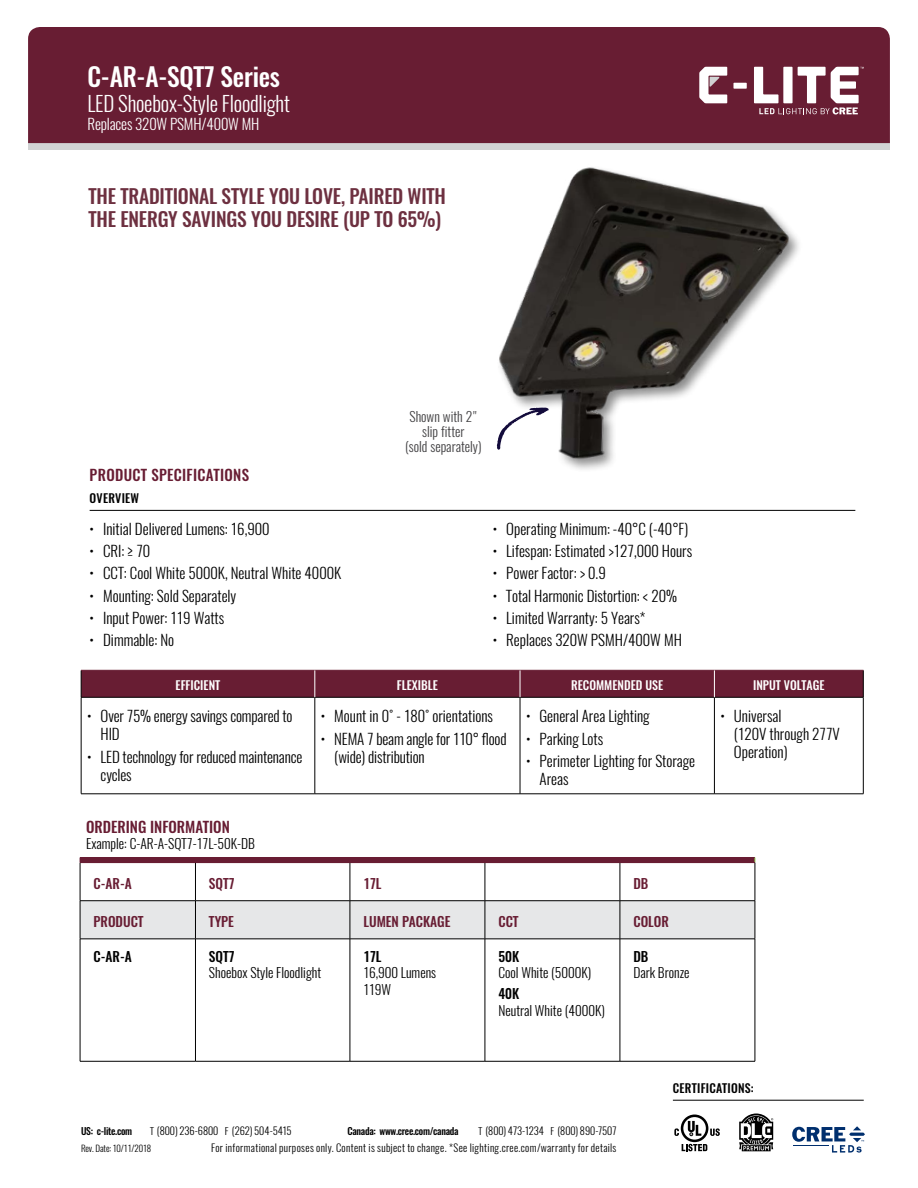
<style>
.page{position:relative;width:918px;height:1188px;background:#fff}
.page>*{position:absolute;margin:0;border:0;box-sizing:border-box;transform-origin:0 0}
.t1{font:500 25.5px "Oswald";letter-spacing:-.01em;color:#fff}
.t2{font:300 21px "Oswald";letter-spacing:-.01em;color:#fff}
.t3{font:500 19.5px/23.4px "Oswald";letter-spacing:-.01em;color:#6d3040}
.t4{font:300 15px/18px "Oswald";color:#000}
.t5{font:500 15px "Oswald";letter-spacing:.01em;color:#681d33}
.t6{font:300 15px "Oswald";letter-spacing:-.01em;color:#fff}
.t7{font:300 13.5px/16.2px "Oswald";color:#000}
.t8{font:500 13.5px "Oswald";color:#681d33}
.t9{font:300 13.5px/15px "Oswald";color:#414042;text-align:center}
.t10{font:500 13.5px "Oswald";color:#000}
.t11{font:500 12px "Oswald";color:#fff}
.t12{font:500 12px "Oswald";letter-spacing:.02em;color:#000}
.t13{font:300 10.5px "Oswald";letter-spacing:.03em;color:#000}
.t14{font:300 10.5px "Oswald";color:#000}
.t15{font:500 9.75px "Oswald";letter-spacing:-.03em;color:#000}
.t16{font:300 9px "Oswald";letter-spacing:-.01em;color:#000}
.s1{font-size:9.75px}
</style>
<div class="page">
<hr style="left:673px;top:1100px;width:191px;height:1px;background:#000">
<svg style="left:739px;top:1114px;width:34px;height:37px"></svg>
<svg style="left:792px;top:1126px;width:73px;height:27px"></svg>
<hr style="left:793px;top:1145px;width:35px;height:1px;background:#002f6e">
<svg style="left:682px;top:1144px;width:25px;height:7px"></svg>
<svg style="left:710px;top:1128px;width:10px;height:8px"></svg>
<svg style="left:681px;top:1115px;width:27px;height:27px"></svg>
<svg style="left:683px;top:1117px;width:23px;height:23px"></svg>
<svg style="left:688px;top:1121px;width:13px;height:15px"></svg>
<svg style="left:674px;top:1128px;width:5px;height:8px"></svg>
<svg style="left:28px;top:143px;width:862px;height:7px;background:#cfd0d1"></svg>
<div style="left:28px;top:27px;width:862px;height:116px;background:#681d33"></div>
<svg style="left:733px;top:83px;width:14px;height:6px"></svg>
<svg style="left:699px;top:67px;width:28px;height:36px"></svg>
<svg style="left:754px;top:67px;width:110px;height:47px"></svg>
<hr style="left:90px;top:510px;width:765px;height:1px;background:#000">
<div style="left:80px;top:858px;width:675px;height:5px;background:#681d33"></div>
<div style="left:81px;top:901px;width:674px;height:38px;background:#e6e7e8"></div>
<hr style="left:80px;top:863px;width:1px;height:38px;background:#000">
<hr style="left:195px;top:863px;width:1px;height:38px;background:#000">
<hr style="left:350px;top:863px;width:1px;height:38px;background:#000">
<hr style="left:485px;top:863px;width:1px;height:38px;background:#000">
<hr style="left:620px;top:863px;width:1px;height:38px;background:#000">
<hr style="left:80px;top:901px;width:1px;height:38px;background:#000">
<hr style="left:195px;top:901px;width:1px;height:38px;background:#000">
<hr style="left:350px;top:901px;width:1px;height:38px;background:#000">
<hr style="left:485px;top:901px;width:1px;height:38px;background:#000">
<hr style="left:620px;top:901px;width:1px;height:38px;background:#000">
<hr style="left:80px;top:939px;width:1px;height:122px;background:#000">
<hr style="left:195px;top:939px;width:1px;height:122px;background:#000">
<hr style="left:350px;top:939px;width:1px;height:122px;background:#000">
<hr style="left:485px;top:939px;width:1px;height:122px;background:#000">
<hr style="left:620px;top:939px;width:1px;height:122px;background:#000">
<hr style="left:755px;top:939px;width:1px;height:122px;background:#000">
<hr style="left:755px;top:863px;width:1px;height:38px;background:#000">
<hr style="left:755px;top:901px;width:1px;height:38px;background:#000">
<hr style="left:80px;top:1061px;width:115px;height:1px;background:#000">
<hr style="left:195px;top:1061px;width:155px;height:1px;background:#000">
<hr style="left:350px;top:1061px;width:135px;height:1px;background:#000">
<hr style="left:485px;top:1061px;width:135px;height:1px;background:#000">
<hr style="left:620px;top:1061px;width:135px;height:1px;background:#000">
<hr style="left:80px;top:939px;width:115px;height:1px;background:#000">
<hr style="left:195px;top:939px;width:155px;height:1px;background:#000">
<hr style="left:350px;top:939px;width:135px;height:1px;background:#000">
<hr style="left:485px;top:939px;width:135px;height:1px;background:#000">
<hr style="left:620px;top:939px;width:135px;height:1px;background:#000">
<hr style="left:80px;top:900px;width:115px;height:1px;background:#000">
<hr style="left:195px;top:900px;width:155px;height:1px;background:#000">
<hr style="left:350px;top:900px;width:135px;height:1px;background:#000">
<hr style="left:485px;top:900px;width:135px;height:1px;background:#000">
<hr style="left:620px;top:900px;width:135px;height:1px;background:#000">
<hr style="left:81px;top:697px;width:1px;height:97px;background:#000">
<hr style="left:315px;top:697px;width:1px;height:97px;background:#000">
<hr style="left:520px;top:697px;width:1px;height:97px;background:#000">
<hr style="left:714px;top:697px;width:1px;height:97px;background:#000">
<hr style="left:863px;top:697px;width:1px;height:97px;background:#000">
<hr style="left:81px;top:794px;width:234px;height:1px;background:#000">
<hr style="left:315px;top:794px;width:205px;height:1px;background:#000">
<hr style="left:520px;top:794px;width:194px;height:1px;background:#000">
<hr style="left:714px;top:794px;width:149px;height:1px;background:#000">
<hr style="left:81px;top:697px;width:234px;height:1px;background:#000">
<hr style="left:315px;top:697px;width:205px;height:1px;background:#000">
<hr style="left:520px;top:697px;width:194px;height:1px;background:#000">
<hr style="left:714px;top:697px;width:149px;height:1px;background:#000">
<svg style="left:81px;top:670px;width:783px;height:27px;background:#671e33"></svg>
<img style="left:478px;top:167px;width:323px;height:344px">
<h1 class="t1" style="left:87px;top:59px;width:194px">C-AR-A-SQT7 Series</h1>
<h2 class="t2" style="left:87px;top:90px;width:204px">LED Shoebox-Style Floodlight</h2>
<p class="t6" style="left:87px;top:114px;width:173px">Replaces 320W PSMH/400W MH</p>
<h3 class="t3" style="left:89px;top:184px;width:359px">THE TRADITIONAL STYLE YOU LOVE, PAIRED WITH<br>THE ENERGY SAVINGS YOU DESIRE (UP TO 65%)</h3>
<p class="t5" style="left:90px;top:464px;width:161px">PRODUCT SPECIFICATIONS</p>
<p class="t12" style="left:90px;top:490px;width:51px">OVERVIEW</p>
<p class="t4" style="left:90px;top:520px;width:181px">• Initial Delivered Lumens: 16,900</p>
<p class="t4" style="left:90px;top:542px;width:62px">• CRI: ≥ 70</p>
<p class="t4" style="left:90px;top:564px;width:253px">• CCT: Cool White 5000K, Neutral White 4000K</p>
<p class="t4" style="left:90px;top:587px;width:148px">• Mounting: Sold Separately</p>
<p class="t4" style="left:90px;top:609px;width:136px">• Input Power: 119 Watts</p>
<p class="t4" style="left:90px;top:631px;width:86px">• Dimmable: No</p>
<p class="t9" style="left:405px;top:409px;width:78px">Shown with 2" slip fitter<br>(sold separately)</p>
<p class="t4" style="left:493px;top:520px;width:197px">• Operating Minimum: -40°C (-40°F)</p>
<p class="t4" style="left:493px;top:542px;width:201px">• Lifespan: Estimated &gt;127,000 Hours</p>
<p class="t4" style="left:493px;top:564px;width:114px">• Power Factor: &gt; 0.9</p>
<p class="t4" style="left:493px;top:587px;width:186px">• Total Harmonic Distortion: &lt; 20%</p>
<p class="t4" style="left:493px;top:609px;width:154px">• Limited Warranty: 5 Years*</p>
<p class="t4" style="left:493px;top:631px;width:191px">• Replaces 320W PSMH/400W MH</p>
<p class="t11" style="left:176px;top:677px;width:46px">EFFICIENT</p>
<p class="t11" style="left:397px;top:677px;width:43px">FLEXIBLE</p>
<p class="t11" style="left:571px;top:677px;width:94px">RECOMMENDED USE</p>
<p class="t11" style="left:753px;top:677px;width:73px">INPUT VOLTAGE</p>
<p class="t4" style="left:101px;top:707px;width:193px;text-indent:-14px">• Over 75% energy savings compared to<br>HID</p>
<p class="t4" style="left:101px;top:748px;width:203px;text-indent:-14px">• LED technology for reduced maintenance cycles</p>
<p class="t4" style="left:321px;top:707px;width:174px">• Mount in 0˚ - 180˚ orientations</p>
<p class="t4" style="left:334px;top:730px;width:174px;text-indent:-14px">• NEMA 7 beam angle for 110° flood (wide) distribution</p>
<p class="t4" style="left:526px;top:707px;width:125px">• General Area Lighting</p>
<p class="t4" style="left:526px;top:730px;width:79px">• Parking Lots</p>
<p class="t4" style="left:540px;top:752px;width:157px;text-indent:-14px">• Perimeter Lighting for Storage<br>Areas</p>
<p class="t4" style="left:734px;top:707px;width:107px;text-indent:-14px">• Universal<br>(120V through 277V<br>Operation)</p>
<p class="t5" style="left:86px;top:817px;width:145px">ORDERING INFORMATION</p>
<p class="t7" style="left:86px;top:836px;width:170px">Example: C-AR-A-SQT7-17L-50K-DB</p>
<p class="t8" style="left:94px;top:874px;width:40px">C-AR-A</p>
<p class="t8" style="left:209px;top:874px;width:27px">SQT7</p>
<p class="t8" style="left:363px;top:874px;width:20px">17L</p>
<p class="t8" style="left:633px;top:874px;width:16px">DB</p>
<p class="t8" style="left:94px;top:912px;width:52px">PRODUCT</p>
<p class="t8" style="left:209px;top:912px;width:27px">TYPE</p>
<p class="t8" style="left:363px;top:912px;width:89px">LUMEN PACKAGE</p>
<p class="t8" style="left:498px;top:912px;width:22px">CCT</p>
<p class="t8" style="left:633px;top:912px;width:37px">COLOR</p>
<p class="t10" style="left:94px;top:947px;width:40px">C-AR-A</p>
<p class="t10" style="left:209px;top:947px;width:27px">SQT7</p>
<p class="t7" style="left:209px;top:965px;width:114px">Shoebox Style Floodlight</p>
<p class="t10" style="left:498px;top:947px;width:22px">50K</p>
<p class="t7" style="left:498px;top:965px;width:94px">Cool White (5000K)</p>
<p class="t10" style="left:498px;top:985px;width:22px">40K</p>
<p class="t7" style="left:498px;top:1002px;width:108px">Neutral White (4000K)</p>
<p class="t10" style="left:363px;top:947px;width:20px">17L</p>
<p class="t7" style="left:363px;top:965px;width:74px">16,900 Lumens<br>119W</p>
<p class="t10" style="left:633px;top:947px;width:16px">DB</p>
<p class="t7" style="left:633px;top:965px;width:58px">Dark Bronze</p>
<p class="t15" style="left:81px;top:1124px;width:53px">US: c-lite.com</p>
<p class="t14" style="left:150px;top:1123px;width:143px"><span class="s1">T</span> (800) 236-6800 <span class="s1">F</span> (262) 504-5415</p>
<p class="t15" style="left:347px;top:1124px;width:113px">Canada: www.cree.com/canada</p>
<p class="t14" style="left:479px;top:1123px;width:140px"><span class="s1">T</span> (800) 473-1234 <span class="s1">F</span> (800) 890-7507</p>
<p class="t16" style="left:81px;top:1143px;width:72px">Rev. Date: 10/11/2018</p>
<p class="t13" style="left:211px;top:1141px;width:407px">For informational purposes only. Content is subject to change. *See lighting.cree.com/warranty for details</p>
<p class="t12" style="left:673px;top:1080px;width:82px">CERTIFICATIONS:</p>
</div>
